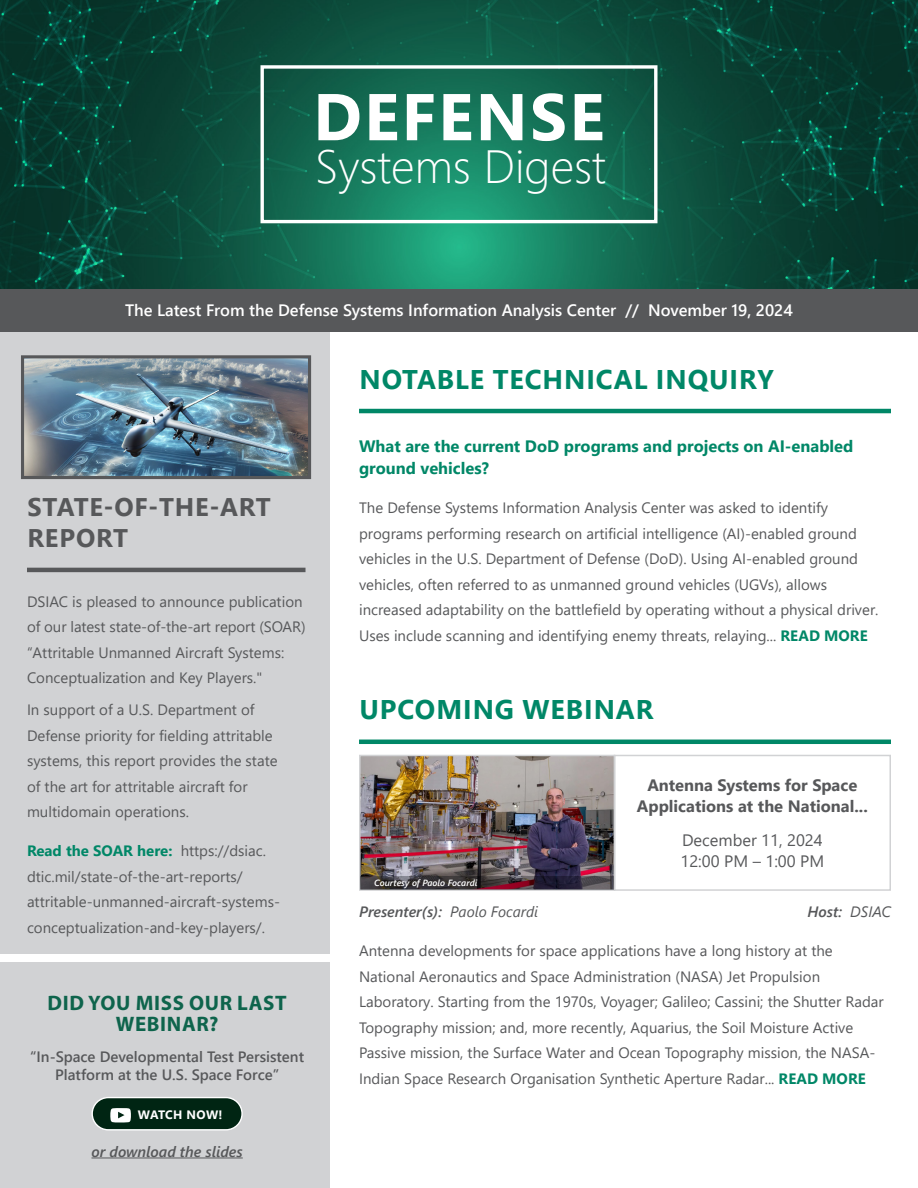
<style>
.page{position:relative;width:918px;height:1188px;background:#fff}
.page>*{position:absolute;margin:0;border:0;box-sizing:border-box;transform-origin:0 0}
.t1{font:700 66px "Segoe UI";letter-spacing:.035em;color:#fff}
.t2{font:300 46.5px "Segoe UI";color:#fff}
.Heading_1_-_Green{font:700 27px "Segoe UI";letter-spacing:.035em;color:#008767}
.Heading_1_-_Gray{font:700 25.5px/31.5px "Segoe UI";letter-spacing:.035em;color:#57585a}
.t3{font:700 21px/21px "Myriad Pro";letter-spacing:.03em;color:#0e644c;text-align:center}
.Cover_Banner_Text{font:600 16.5px "Segoe UI";color:#fff}
.Heading_2_-_Green{font:700 16.5px/22.5px "Segoe UI";color:#008767}
.Webinar_Dates{font:700 16.5px/21px "Segoe UI";color:#57585a;text-align:center}
.Webinar_Dates-2{font:16.5px/21px "Segoe UI";color:#57585a}
.SN_Heading_2{font:15px/25.5px "Segoe UI";color:#57585a}
.Heading_2_-_Green-2{font:15px/25.5px "Segoe UI";color:#57585a}
.Copy{font:15px/25.5px "Segoe UI";color:#57585a}
.Heading_2_-_Green-3{font:600 15px/18px "Segoe UI";color:#57585a;text-align:center}
.Heading_3_-_First_word_bolded{font:italic 600 15px "Segoe UI";color:#57585a}
.Heading_2_-_Green-4{font:italic 600 15px "Segoe UI";color:#57585a}
.Grey_Button_Text{font:700 12.15px "Segoe UI";letter-spacing:.015em;color:#fff}
.Image_Source{font:italic 600 9px "Segoe UI";color:#fff}
.s1{font-weight:700;color:#008767}
.s2{font-weight:400}
</style>
<div class="page">
<hr style="left:359px;top:409px;width:532px;height:4px;background:#008767">
<hr style="left:359px;top:740px;width:532px;height:4px;background:#008767">
<div style="left:0;top:332px;width:330px;height:622px;background:#d1d2d4"></div>
<div style="left:0;top:963px;width:330px;height:225px;background:#d1d2d4"></div>
<div style="left:0;top:289px;width:918px;height:43px;background:#57585a"></div>
<img style="left:359px;top:754px;width:532px;height:137px">
<svg style="left:361px;top:877px;width:253px;height:13px;background:#43353d"></svg>
<hr style="left:91px;top:1158px;width:152px;height:1px;background:#57585a">
<div style="left:92px;top:1098px;width:150px;height:32px;background:#002513;border-radius:16px"></div>
<svg style="left:110px;top:1108px;width:21px;height:15px"></svg>
<div style="left:92px;top:1097px;width:151px;height:34px;border:1px solid #fff;border-radius:16px"></div>
<img style="left:25px;top:359px;width:282px;height:116px">
<div style="left:21px;top:355px;width:290px;height:124px;border:3px solid #57585a"></div>
<hr style="left:27px;top:568px;width:279px;height:4px;background:#57585a">
<img style="left:0;top:0;width:918px;height:289px">
<div style="left:261px;top:65px;width:396px;height:158px;border:3px solid #fff"></div>
<h1 class="t1" style="left:313px;top:55px;width:293px">DEFENSE</h1>
<h2 class="t2" style="left:315px;top:123px;width:292px">Systems Digest</h2>
<p class="Cover_Banner_Text" style="left:125px;top:295px;width:669px">The Latest From the Defense Systems Information Analysis Center // November 19, 2024</p>
<p class="Heading_1_-_Gray" style="left:27px;top:489px;width:245px">STATE-OF-THE-ART<br>REPORT</p>
<p class="SN_Heading_2" style="left:27px;top:587px;width:280px">DSIAC is pleased to announce publication of our latest state-of-the-art report (SOAR) “Attritable Unmanned Aircraft Systems:<br>Conceptualization and Key Players."</p>
<p class="SN_Heading_2" style="left:27px;top:696px;width:252px">In support of a U.S. Department of Defense priority for fielding attritable systems, this report provides the state of the art for attritable aircraft for multidomain operations.</p>
<p class="SN_Heading_2" style="left:27px;top:837px;width:255px"><span class="s1">Read the SOAR here:</span> https://dsiac. dtic.mil/state-of-the-art-reports/ attritable-unmanned-aircraft-systems&shy;conceptualization-and-key-players/.</p>
<p class="t3" style="left:48px;top:991px;width:241px">DID YOU MISS OUR LAST<br>WEBINAR?</p>
<p class="Heading_2_-_Green-3" style="left:30px;top:1047px;width:275px">“In-Space Developmental Test Persistent<br>Platform at the U.S. Space Force”</p>
<p class="Grey_Button_Text" style="left:138px;top:1104px;width:86px">WATCH NOW!</p>
<p class="Heading_2_-_Green-4" style="left:91px;top:1137px;width:153px">or download the slides</p>
<p class="Heading_1_-_Green" style="left:360px;top:353px;width:416px">NOTABLE TECHNICAL INQUIRY</p>
<p class="Heading_2_-_Green" style="left:359px;top:433px;width:496px">What are the current DoD programs and projects on AI-enabled ground vehicles?</p>
<p class="Heading_2_-_Green-2" style="left:359px;top:494px;width:521px">The Defense Systems Information Analysis Center was asked to identify programs performing research on artificial intelligence (AI)-enabled ground vehicles in the U.S. Department of Defense (DoD). Using AI-enabled ground vehicles, often referred to as unmanned ground vehicles (UGVs), allows increased adaptability on the battlefield by operating without a physical driver.<br>Uses include scanning and identifying enemy threats, relaying... <span class="s1">READ MORE</span></p>
<p class="Heading_1_-_Green" style="left:360px;top:684px;width:296px">UPCOMING WEBINAR</p>
<p class="Image_Source" style="left:374px;top:875px;width:105px">Courtesy of Paolo Focardi</p>
<p class="Webinar_Dates" style="left:637px;top:773px;width:232px">Antenna Systems for Space<br>Applications at the National...</p>
<p class="Webinar_Dates-2" style="left:680px;top:828px;width:145px">December 11, 2024<br>12:00 PM – 1:00 PM</p>
<p class="Heading_3_-_First_word_bolded" style="left:359px;top:898px;width:181px">Presenter(s): <span class="s2">Paolo Focardi</span></p>
<p class="Heading_3_-_First_word_bolded" style="left:808px;top:898px;width:85px">Host: <span class="s2">DSIAC</span></p>
<p class="Copy" style="left:359px;top:937px;width:526px">Antenna developments for space applications have a long history at the National Aeronautics and Space Administration (NASA) Jet Propulsion Laboratory. Starting from the 1970s, Voyager; Galileo; Cassini; the Shutter Radar Topography mission; and, more recently, Aquarius, the Soil Moisture Active Passive mission, the Surface Water and Ocean Topography mission, the NASA-Indian Space Research Organisation Synthetic Aperture Radar... <span class="s1">READ MORE</span></p>
</div>
